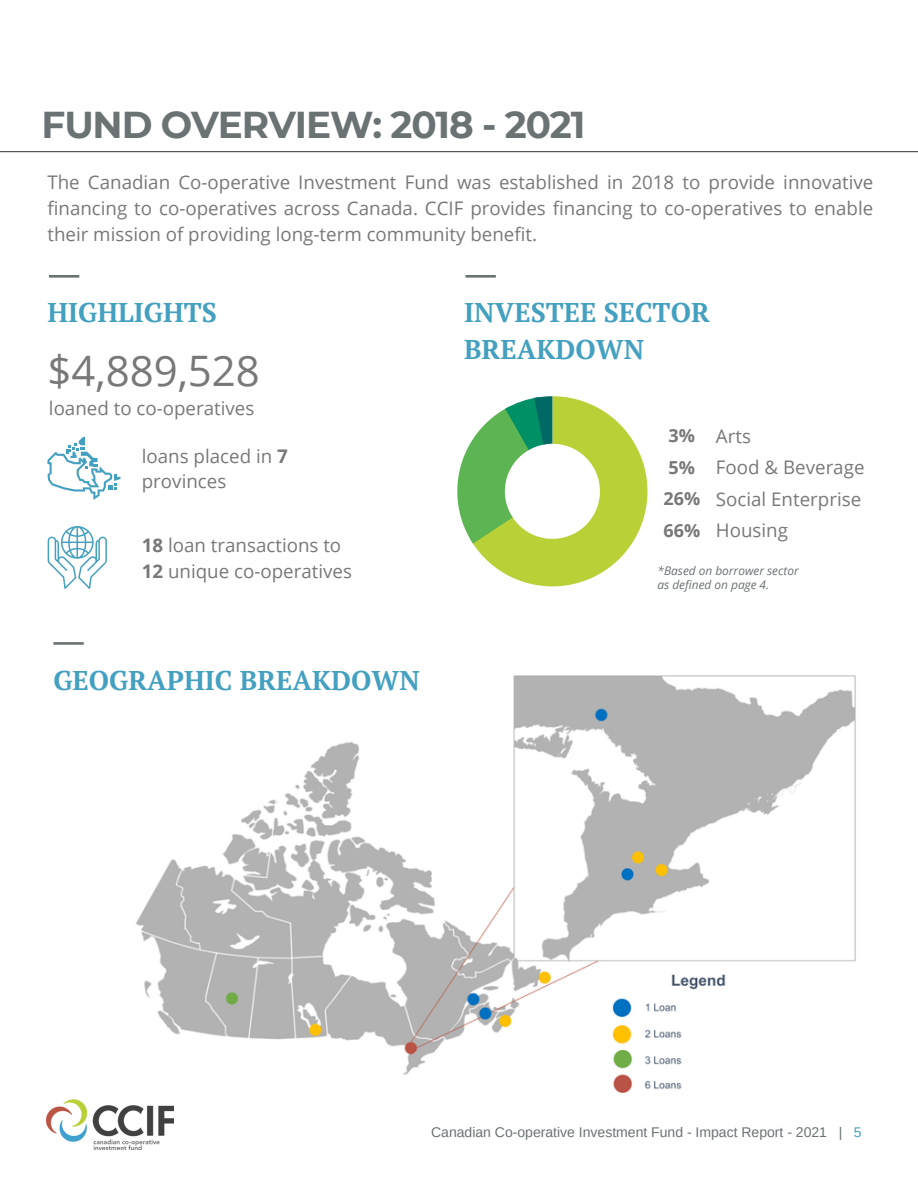
<style>
.page{position:relative;width:918px;height:1188px;background:#fff}
.page>*{position:absolute;margin:0;border:0;box-sizing:border-box;transform-origin:0 0}
.t1{font:42px "Open Sans";color:#787878}
.t2{font:700 37.35px "Montserrat";letter-spacing:-.03em;color:#6a7274}
.t3{font:700 27px/37.2px "PT Serif";color:#44a0c0}
.t4{font:18.75px/25.8px "Open Sans";color:#787878}
.t5{font:700 18px/31.5px "Open Sans";color:#787878}
.t6{font:13.95px "Arimo";color:#6a7274}
.t7{font:italic 11.85px/14px "Open Sans";color:#6a7274}
.s1{font-weight:700}
.s2{color:#44a0c0}
</style>
<div class="page">
<svg style="left:0;top:151px;width:918px;height:2px;background:#969696"></svg>
<svg style="left:457px;top:396px;width:190px;height:190px"></svg>
<svg style="left:47px;top:437px;width:73px;height:63px"></svg>
<svg style="left:48px;top:526px;width:59px;height:63px"></svg>
<div style="left:68px;top:581px;width:18px;height:21px;background:#fff;border-radius:50%"></div>
<div style="left:453px;top:400px;width:43px;height:15px;background:#fff"></div>
<div style="left:637px;top:537px;width:20px;height:21px;background:#fff"></div>
<img style="left:136px;top:675px;width:720px;height:418px">
<div style="left:68px;top:1062px;width:170px;height:62px;background:#fff"></div>
<img style="left:46px;top:1099px;width:128px;height:51px">
<svg style="left:53px;top:642px;width:31px;height:3px"></svg>
<svg style="left:49px;top:275px;width:30px;height:3px"></svg>
<div style="left:456px;top:387px;width:69px;height:11px;background:#fff"></div>
<svg style="left:465px;top:275px;width:31px;height:3px"></svg>
<h2 class="t2" style="left:42px;top:102px;width:545px">FUND OVERVIEW: 2018 - 2021</h2>
<p class="t4" style="left:47px;top:169px;width:827px;text-align:justify">The Canadian Co-operative Investment Fund was established in 2018 to provide innovative financing to co-operatives across Canada. CCIF provides financing to co-operatives to enable their mission of providing long-term community benefit.</p>
<h3 class="t3" style="left:47px;top:294px;width:171px">HIGHLIGHTS</h3>
<h1 class="t1" style="left:47px;top:341px;width:214px">$4,889,528</h1>
<p class="t4" style="left:49px;top:395px;width:207px">loaned to co-operatives</p>
<p class="t4" style="left:142px;top:442px;width:147px">loans placed in <span class="s1">7 </span>provinces</p>
<p class="t4" style="left:142px;top:532px;width:212px"><span class="s1">18</span> loan transactions to<br><span class="s1">12</span> unique co-operatives</p>
<h3 class="t3" style="left:53px;top:661px;width:368px">GEOGRAPHIC BREAKDOWN</h3>
<h3 class="t3" style="left:464px;top:293px;width:247px">INVESTEE SECTOR<br>BREAKDOWN</h3>
<p class="t5" style="left:664px;top:419px;width:38px">3%<br>5%<br>26%<br>66%</p>
<p class="t4" style="left:716px;top:420px;width:150px;line-height:31.5px">Arts<br>Food &amp; Beverage<br>Social Enterprise<br>Housing</p>
<p class="t7" style="left:658px;top:563px;width:143px">*Based on borrower sector as defined on page 4.</p>
<p class="t6" style="left:431px;top:1124px;width:432px">Canadian Co-operative Investment Fund - Impact Report - 2021 | <span class="s2">5</span></p>
</div>
